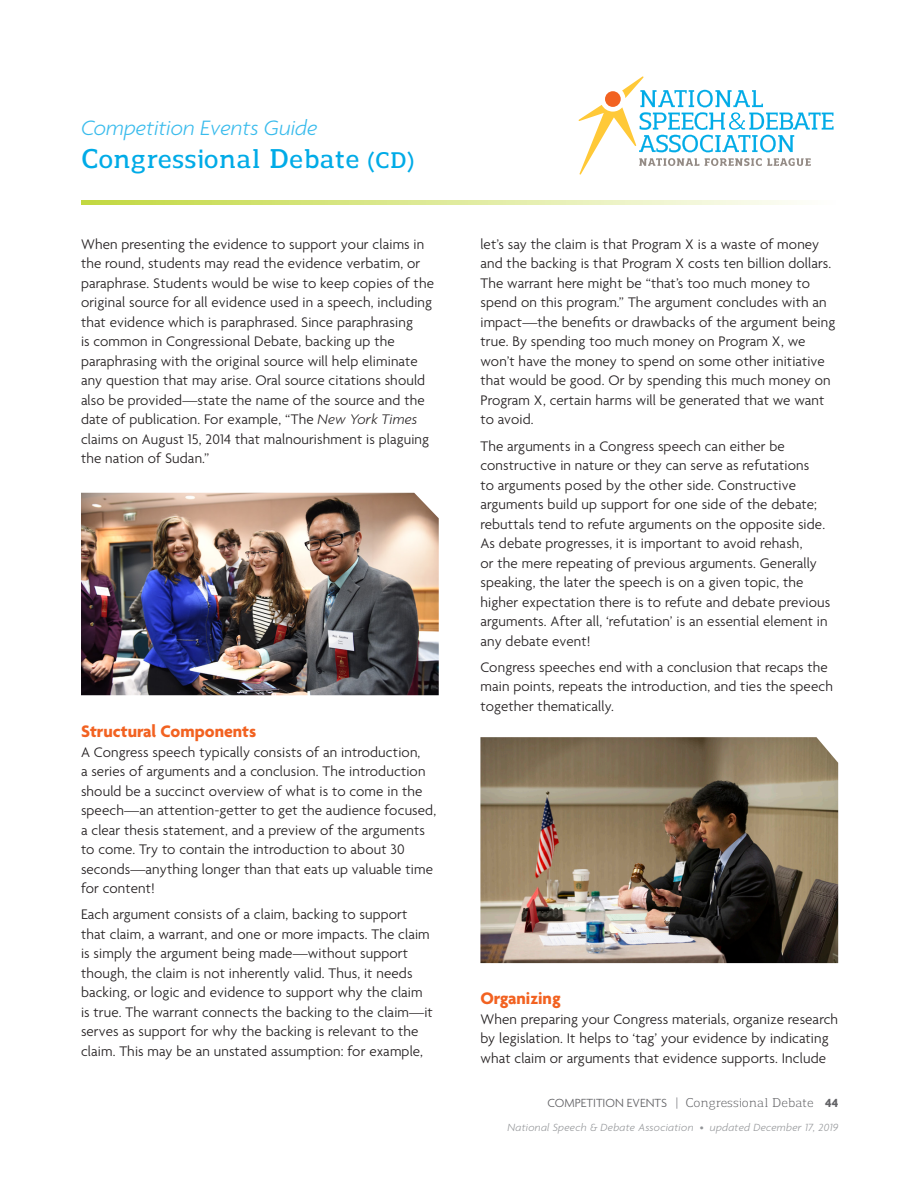
<style>
.page{position:relative;width:918px;height:1188px;background:#fff}
.page>*{position:absolute;margin:0;border:0;box-sizing:border-box;transform-origin:0 0}
.t1{font:600 27px "Regan Slab";color:#00abe7}
.t2{font:italic 300 22.5px "Agenda";color:#39bbec}
.t3{font:700 18px "Agenda";color:#f26221}
.t4{font:300 15px/19.5px "Agenda";letter-spacing:.01em;color:#231f20}
.t5{font:12.75px "Regan Slab";letter-spacing:-.01em;color:#636366}
.t6{font:italic 300 11.25px "Agenda";letter-spacing:.025em;color:#939598}
.s1{font-size:22.5px}
.s2{font-style:italic}
.s3{font-family:"Agenda";font-weight:300}
.s4{font-family:"Agenda";font-weight:700}
.s5{font-style:normal}
</style>
<div class="page">
<svg style="left:81px;top:200px;width:716px;height:5px;background:#deea99"></svg>
<svg style="left:579px;top:76px;width:255px;height:99px"></svg>
<img style="left:81px;top:493px;width:358px;height:202px">
<img style="left:480px;top:737px;width:358px;height:226px">
<p class="t2" style="left:81px;top:114px;width:238px">Competition Events Guide</p>
<p class="t1" style="left:81px;top:139px;width:334px">Congressional Debate <span class="s1">(CD)</span></p>
<p class="t4" style="left:81px;top:235px;width:355px">When presenting the evidence to support your claims in the round, students may read the evidence verbatim, or paraphrase. Students would be wise to keep copies of the original source for all evidence used in a speech, including that evidence which is paraphrased. Since paraphrasing<br>is common in Congressional Debate, backing up the paraphrasing with the original source will help eliminate any question that may arise. Oral source citations should also be provided—state the name of the source and the date of publication. For example, “The <span class="s2">New York Times </span>claims on August 15, 2014 that malnourishment is plaguing the nation of Sudan.”</p>
<p class="t3" style="left:81px;top:722px;width:177px">Structural Components</p>
<p class="t4" style="left:81px;top:743px;width:357px">A Congress speech typically consists of an introduction,<br>a series of arguments and a conclusion. The introduction should be a succinct overview of what is to come in the speech—an attention-getter to get the audience focused, a clear thesis statement, and a preview of the arguments to come. Try to contain the introduction to about 30 seconds—anything longer than that eats up valuable time for content!</p>
<p class="t4" style="left:81px;top:906px;width:353px">Each argument consists of a claim, backing to support that claim, a warrant, and one or more impacts. The claim is simply the argument being made—without support though, the claim is not inherently valid. Thus, it needs backing, or logic and evidence to support why the claim is true. The warrant connects the backing to the claim—it serves as support for why the backing is relevant to the claim. This may be an unstated assumption: for example,</p>
<p class="t4" style="left:480px;top:235px;width:356px">let’s say the claim is that Program X is a waste of money and the backing is that Program X costs ten billion dollars.<br>The warrant here might be “that’s too much money to spend on this program.” The argument concludes with an impact—the benefits or drawbacks of the argument being true. By spending too much money on Program X, we won’t have the money to spend on some other initiative that would be good. Or by spending this much money on Program X, certain harms will be generated that we want to avoid.</p>
<p class="t4" style="left:480px;top:437px;width:351px">The arguments in a Congress speech can either be constructive in nature or they can serve as refutations<br>to arguments posed by the other side. Constructive arguments build up support for one side of the debate; rebuttals tend to refute arguments on the opposite side.<br>As debate progresses, it is important to avoid rehash,<br>or the mere repeating of previous arguments. Generally speaking, the later the speech is on a given topic, the higher expectation there is to refute and debate previous arguments. After all, ‘refutation’ is an essential element in any debate event!</p>
<p class="t4" style="left:480px;top:658px;width:354px">Congress speeches end with a conclusion that recaps the main points, repeats the introduction, and ties the speech together thematically.</p>
<p class="t3" style="left:480px;top:989px;width:82px">Organizing</p>
<p class="t4" style="left:480px;top:1010px;width:359px">When preparing your Congress materials, organize research by legislation. It helps to ‘tag’ your evidence by indicating what claim or arguments that evidence supports. Include</p>
<p class="t5" style="left:548px;top:1094px;width:292px"><span class="s3">COMPETITION EVENTS</span> | Congressional Debate <span class="s4">44</span></p>
<p class="t6" style="left:508px;top:1121px;width:332px">National Speech &amp; Debate Association <span class="s5">•</span> updated December 17, 2019</p>
</div>
